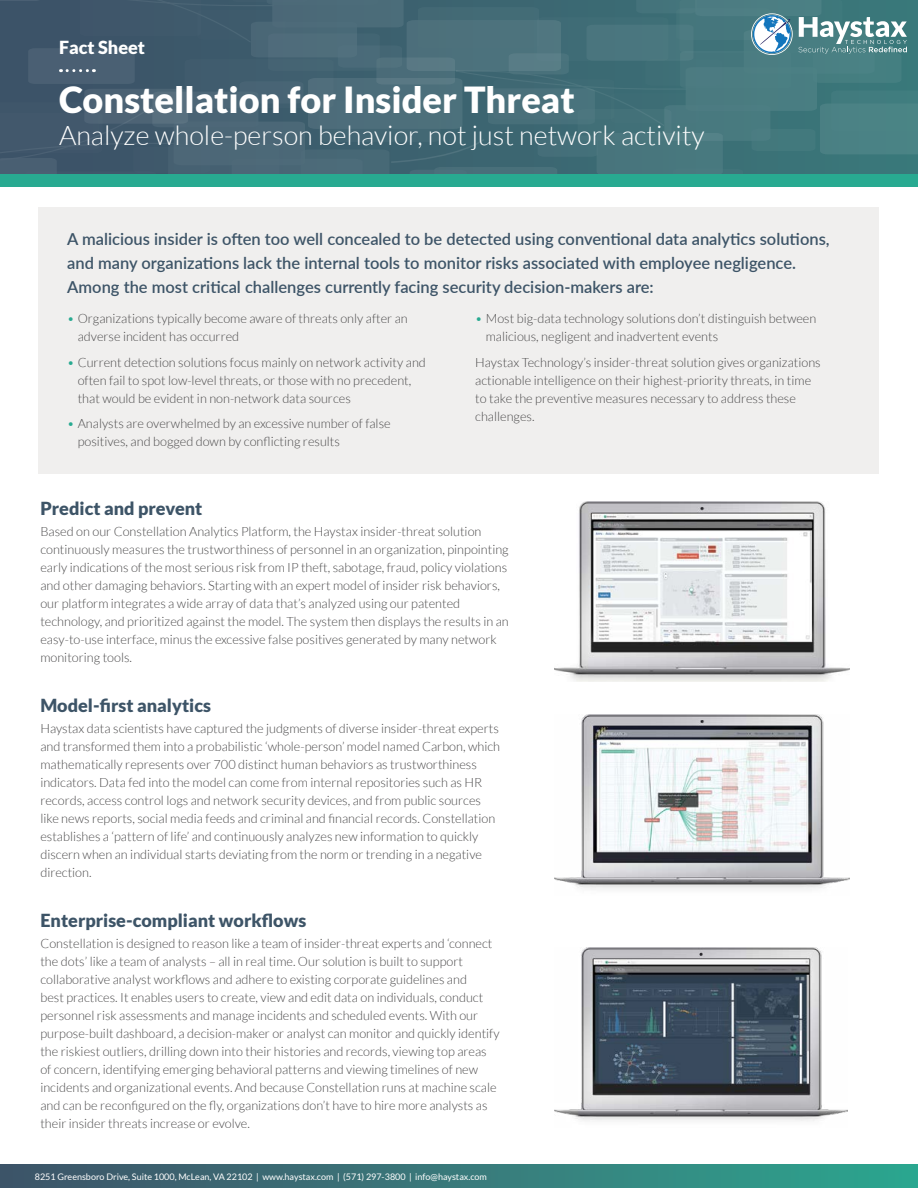
<style>
.page{position:relative;width:918px;height:1188px;background:#fff}
.page>*{position:absolute;margin:0;border:0;box-sizing:border-box;transform-origin:0 0}
.t1{font:900 36px "Lato";color:#fff}
.t2{font:300 27px "Lato";color:#fff}
.t3{font:900 18px "Lato";color:#3d5467}
.t4{font:900 18px "Lato";color:#fff}
.t5{font:600 16.5px/24px "Lato";color:#3d5467}
.t6{font:300 12.75px/18px "Lato";color:#4a494a}
.t7{font:9px "Lato";color:#fff}
.s1{color:#28aa91}
</style>
<div class="page">
<svg style="left:0;top:0;width:918px;height:187px;background:#44717a"></svg>
<div style="left:0;top:1164px;width:918px;height:24px;background:linear-gradient(to right,#405268,#2ea48f)"></div>
<div style="left:39px;top:207px;width:840px;height:266px;background:#f0efee"></div>
<img style="left:554px;top:501px;width:296px;height:181px">
<img style="left:554px;top:948px;width:293px;height:173px">
<img style="left:555px;top:715px;width:295px;height:175px">
<h3 class="t4" style="left:59px;top:37px;width:88px">Fact Sheet</h3>
<h1 class="t1" style="left:59px;top:79px;width:517px">Constellation for Insider Threat</h1>
<h2 class="t2" style="left:59px;top:120px;width:647px">Analyze whole-person behavior, not just network activity</h2>
<p class="t5" style="left:67px;top:227px;width:764px">A malicious insider is often too well concealed to be detected using conventional data analytics solutions, and many organizations lack the internal tools to monitor risks associated with employee negligence.<br>Among the most critical challenges currently facing security decision-makers are:</p>
<p class="t6" style="left:78px;top:310px;width:332px;text-indent:-11px"><span class="s1">•</span> Organizations typically become aware of threats only after an adverse incident has occurred</p>
<p class="t6" style="left:78px;top:353px;width:350px;text-indent:-11px"><span class="s1">•</span> Current detection solutions focus mainly on network activity and often fail to spot low-level threats, or those with no precedent, that would be evident in non-network data sources</p>
<p class="t6" style="left:78px;top:415px;width:314px;text-indent:-11px"><span class="s1">•</span> Analysts are overwhelmed by an excessive number of false positives, and bogged down by conflicting results</p>
<p class="t6" style="left:486px;top:310px;width:332px;text-indent:-11px"><span class="s1">•</span> Most big-data technology solutions don’t distinguish between malicious, negligent and inadvertent events</p>
<p class="t6" style="left:475px;top:353px;width:347px">Haystax Technology’s insider-threat solution gives organizations actionable intelligence on their highest-priority threats, in time to take the preventive measures necessary to address these challenges.</p>
<h3 class="t3" style="left:40px;top:498px;width:164px">Predict and prevent</h3>
<p class="t6" style="left:40px;top:523px;width:470px">Based on our Constellation Analytics Platform, the Haystax insider-threat solution continuously measures the trustworthiness of personnel in an organization, pinpointing early indications of the most serious risk from IP theft, sabotage, fraud, policy violations and other damaging behaviors. Starting with an expert model of insider risk behaviors, our platform integrates a wide array of data that’s analyzed using our patented technology, and prioritized against the model. The system then displays the results in an easy-to-use interface, minus the excessive false positives generated by many network monitoring tools.</p>
<h3 class="t3" style="left:40px;top:695px;width:172px">Model-first analytics</h3>
<p class="t6" style="left:40px;top:720px;width:461px">Haystax data scientists have captured the judgments of diverse insider-threat experts and transformed them into a probabilistic ‘whole-person’ model named Carbon, which mathematically represents over 700 distinct human behaviors as trustworthiness indicators. Data fed into the model can come from internal repositories such as HR records, access control logs and network security devices, and from public sources like news reports, social media feeds and criminal and financial records. Constellation establishes a ‘pattern of life’ and continuously analyzes new information to quickly discern when an individual starts deviating from the norm or trending in a negative direction.</p>
<h3 class="t3" style="left:40px;top:910px;width:267px">Enterprise-compliant workflows</h3>
<p class="t6" style="left:40px;top:935px;width:461px">Constellation is designed to reason like a team of insider-threat experts and ‘connect the dots’ like a team of analysts – all in real time. Our solution is built to support collaborative analyst workflows and adhere to existing corporate guidelines and<br>best practices. It enables users to create, view and edit data on individuals, conduct personnel risk assessments and manage incidents and scheduled events. With our purpose-built dashboard, a decision-maker or analyst can monitor and quickly identify the riskiest outliers, drilling down into their histories and records, viewing top areas of concern, identifying emerging behavioral patterns and viewing timelines of new incidents and organizational events. And because Constellation runs at machine scale and can be reconfigured on the fly, organizations don’t have to hire more analysts as their insider threats increase or evolve.</p>
<p class="t7" style="left:35px;top:1172px;width:454px">8251 Greensboro Drive, Suite 1000, McLean, VA 22102 | www.haystax.com | (571) 297-3800 | info@haystax.com</p>
</div>
